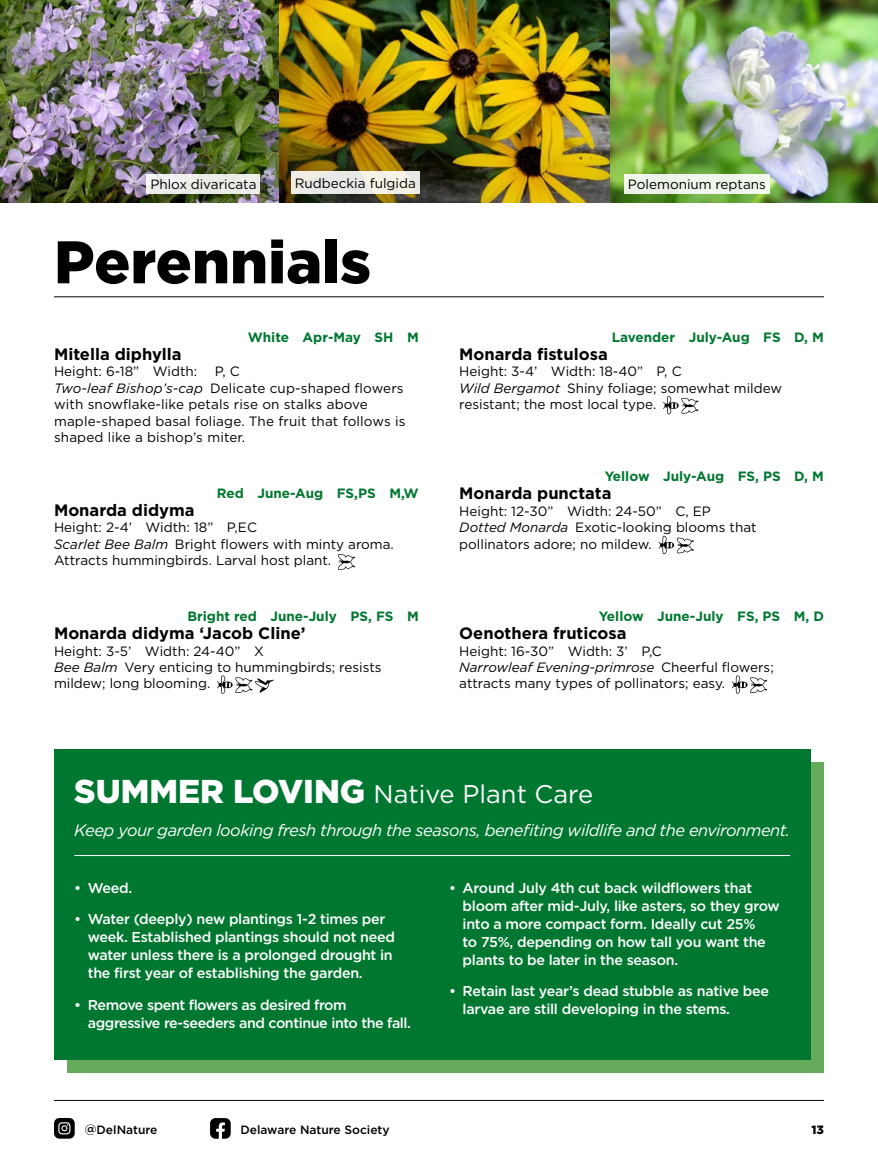
<style>
.page{position:relative;width:878px;height:1161px;background:#fff}
.page>*{position:absolute;margin:0;border:0;box-sizing:border-box;transform-origin:0 0}
.t1{font:900 60px "Gotham";color:#000}
.t2{font:25.5px "Gotham";color:#fff}
.t3{font:700 16.5px "Gotham";color:#000}
.t4{font:italic 16.5px "Gotham";letter-spacing:-.03em;color:#fff}
.t5{font:500 14.25px/18px "Gotham";letter-spacing:-.02em;color:#fff}
.t6{font:13.5px/16.5px "Gotham";color:#000}
.t7{font:700 13.5px "Gotham";color:#007730}
.t8{font:500 12px "Gotham";color:#000}
.t9{font:900 12px "Gotham";color:#000}
.s1{font-style:italic}
.s2{font-weight:900;font-size:33px}
</style>
<div class="page">
<hr style="left:54px;top:1100px;width:770px;height:1px;background:#000">
<svg style="left:210px;top:1118px;width:21px;height:21px"></svg>
<svg style="left:54px;top:1118px;width:21px;height:21px"></svg>
<img style="left:279px;top:0;width:331px;height:202px">
<img style="left:0;top:0;width:279px;height:202px">
<img style="left:610px;top:0;width:268px;height:202px">
<div style="left:147px;top:174px;width:113px;height:19px;background:linear-gradient(to right,#efeeef,#ebede6)"></div>
<div style="left:624px;top:174px;width:145px;height:19px;background:#eff6eb"></div>
<div style="left:291px;top:171px;width:128px;height:22px;background:#ebeae6"></div>
<hr style="left:54px;top:297px;width:770px;height:1px;background:#000">
<svg style="left:338px;top:554px;width:17px;height:16px"></svg>
<svg style="left:217px;top:675px;width:57px;height:19px"></svg>
<svg style="left:663px;top:396px;width:35px;height:18px"></svg>
<svg style="left:658px;top:536px;width:35px;height:18px"></svg>
<svg style="left:732px;top:675px;width:35px;height:19px"></svg>
<div style="left:68px;top:763px;width:756px;height:310px;background:#66aa5c"></div>
<div style="left:54px;top:749px;width:756px;height:311px;background:#007730"></div>
<hr style="left:74px;top:855px;width:716px;height:1px;background:#fff">
<p class="t6" style="left:150px;top:176px;width:108px">Phlox divaricata</p>
<p class="t6" style="left:295px;top:174px;width:122px">Rudbeckia fulgida</p>
<p class="t6" style="left:628px;top:176px;width:139px">Polemonium reptans</p>
<h1 class="t1" style="left:54px;top:221px;width:318px">Perennials</h1>
<p class="t7" style="left:248px;top:328px;width:172px">White Apr-May SH M</p>
<p class="t3" style="left:54px;top:343px;width:129px">Mitella diphylla</p>
<p class="t6" style="left:54px;top:363px;width:145px">Height: 6-18” Width:</p>
<p class="t6" style="left:54px;top:363px;width:353px;text-indent:161px">P, C<br><span class="s1">Two-leaf Bishop’s-cap</span> Delicate cup-shaped flowers with snowflake-like petals rise on stalks above maple-shaped basal foliage. The fruit that follows is shaped like a bishop’s miter.</p>
<p class="t7" style="left:217px;top:484px;width:203px">Red June-Aug FS,PS M,W</p>
<p class="t3" style="left:54px;top:499px;width:142px">Monarda didyma</p>
<p class="t6" style="left:54px;top:519px;width:341px">Height: 2-4’ Width: 18” P,EC<br><span class="s1">Scarlet Bee Balm</span> Bright flowers with minty aroma.<br>Attracts hummingbirds. Larval host plant.</p>
<p class="t7" style="left:187px;top:607px;width:233px">Bright red June-July PS, FS M</p>
<p class="t3" style="left:54px;top:622px;width:253px">Monarda didyma ‘Jacob Cline’</p>
<p class="t6" style="left:54px;top:642px;width:329px">Height: 3-5’ Width: 24-40” X<br><span class="s1">Bee Balm</span> Very enticing to hummingbirds; resists mildew; long blooming.</p>
<p class="t7" style="left:611px;top:328px;width:214px">Lavender July-Aug FS D, M</p>
<p class="t3" style="left:459px;top:343px;width:150px">Monarda fistulosa</p>
<p class="t6" style="left:459px;top:363px;width:324px">Height: 3-4’ Width: 18-40” P, C<br><span class="s1">Wild Bergamot</span> Shiny foliage; somewhat mildew resistant; the most local type.</p>
<p class="t7" style="left:604px;top:467px;width:221px">Yellow July-Aug FS, PS D, M</p>
<p class="t3" style="left:459px;top:483px;width:154px">Monarda punctata</p>
<p class="t6" style="left:459px;top:503px;width:299px">Height: 12-30” Width: 24-50” C, EP<br><span class="s1">Dotted Monarda</span> Exotic-looking blooms that pollinators adore; no mildew.</p>
<p class="t7" style="left:598px;top:607px;width:227px">Yellow June-July FS, PS M, D</p>
<p class="t3" style="left:459px;top:622px;width:169px">Oenothera fruticosa</p>
<p class="t6" style="left:459px;top:642px;width:316px">Height: 16-30” Width: 3’ P,C<br><span class="s1">Narrowleaf Evening-primrose</span> Cheerful flowers; attracts many types of pollinators; easy.</p>
<h2 class="t2" style="left:74px;top:778px;width:520px"><span class="s2">SUMMER LOVING</span> Native Plant Care</h2>
<p class="t4" style="left:74px;top:820px;width:717px">Keep your garden looking fresh through the seasons, benefiting wildlife and the environment.</p>
<p class="t5" style="left:74px;top:878px;width:59px">• Weed.</p>
<p class="t5" style="left:88px;top:910px;width:309px;text-indent:-13px">• Water (deeply) new plantings 1-2 times per week. Established plantings should not need water unless there is a prolonged drought in the first year of establishing the garden.</p>
<p class="t5" style="left:88px;top:995px;width:325px;text-indent:-13px">• Remove spent flowers as desired from aggressive re-seeders and continue into the fall.</p>
<p class="t5" style="left:462px;top:878px;width:319px;text-indent:-13px">• Around July 4th cut back wildflowers that bloom after mid-July, like asters, so they grow into a more compact form. Ideally cut 25%<br>to 75%, depending on how tall you want the plants to be later in the season.</p>
<p class="t5" style="left:462px;top:982px;width:308px;text-indent:-13px">• Retain last year’s dead stubble as native bee larvae are still developing in the stems.</p>
<p class="t8" style="left:85px;top:1122px;width:74px">@DelNature</p>
<p class="t8" style="left:240px;top:1122px;width:151px">Delaware Nature Society</p>
<p class="t9" style="left:811px;top:1122px;width:14px">13</p>
</div>
